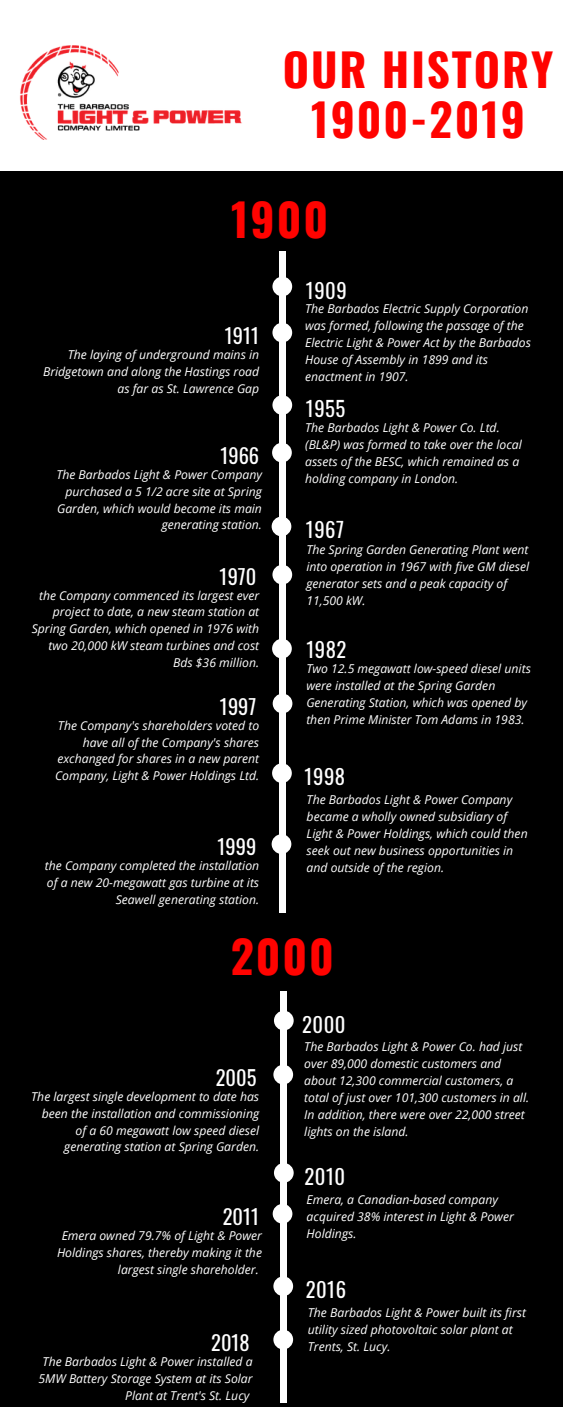
<style>
.page{position:relative;width:563px;height:1407px;background:#fff}
.page>*{position:absolute;margin:0;border:0;box-sizing:border-box;transform-origin:0 0}
.t1{font:700 45px/50.6px "Oswald";letter-spacing:.045em;color:#ff0300;text-align:center}
.t2{font:20.62px "Oswald";letter-spacing:.02em;color:#fff}
.t3{font:20.38px "Oswald";color:#fff}
.t4{font:italic 12.12px/16.9px "Open Sans";color:#fff}
</style>
<div class="page">
<div style="left:0;top:171px;width:562px;height:759px;background:#000"></div>
<div style="left:0;top:917px;width:562px;height:489px;background:#000"></div>
<div style="left:279px;top:251px;width:6px;height:661px;background:#fff"></div>
<div style="left:272px;top:277px;width:20px;height:19px;background:#fff;border-radius:50%"></div>
<div style="left:272px;top:323px;width:20px;height:19px;background:#fff;border-radius:50%"></div>
<div style="left:272px;top:693px;width:20px;height:20px;background:#fff;border-radius:50%"></div>
<div style="left:272px;top:763px;width:20px;height:20px;background:#fff;border-radius:50%"></div>
<div style="left:271px;top:834px;width:20px;height:19px;background:#fff;border-radius:50%"></div>
<div style="left:274px;top:1010px;width:19px;height:20px;background:#fff;border-radius:50%"></div>
<img style="left:20px;top:46px;width:222px;height:94px">
<div style="left:272px;top:395px;width:20px;height:20px;background:#fff;border-radius:50%"></div>
<div style="left:272px;top:443px;width:20px;height:19px;background:#fff;border-radius:50%"></div>
<div style="left:271px;top:516px;width:20px;height:20px;background:#fff;border-radius:50%"></div>
<div style="left:272px;top:565px;width:20px;height:19px;background:#fff;border-radius:50%"></div>
<div style="left:272px;top:638px;width:20px;height:20px;background:#fff;border-radius:50%"></div>
<div style="left:280px;top:990px;width:6px;height:412px;background:#fff"></div>
<div style="left:274px;top:1162px;width:19px;height:20px;background:#fff;border-radius:50%"></div>
<div style="left:272px;top:1203px;width:20px;height:20px;background:#fff;border-radius:50%"></div>
<div style="left:273px;top:1276px;width:20px;height:19px;background:#fff;border-radius:50%"></div>
<div style="left:273px;top:1329px;width:20px;height:20px;background:#fff;border-radius:50%"></div>
<div style="left:273px;top:1064px;width:20px;height:20px;background:#fff;border-radius:50%"></div>
<h1 class="t1" style="left:283px;top:42px;width:272px">OUR HISTORY<br>1900-2019</h1>
<h1 class="t1" style="left:231px;top:193px;width:99px">1900</h1>
<h3 class="t3" style="left:225px;top:319px;width:36px">1911</h3>
<p class="t4" style="left:43px;top:345px;width:217px;text-align:right">The laying of underground mains in<br>Bridgetown and along the Hastings road as far as St. Lawrence Gap</p>
<h3 class="t3" style="left:220px;top:439px;width:40px">1966</h3>
<p class="t4" style="left:56px;top:465px;width:207px;text-align:right">The Barbados Light &amp; Power Company purchased a 5 1/2 acre site at Spring<br>Garden, which would become its main generating station.</p>
<h3 class="t3" style="left:219px;top:560px;width:38px">1970</h3>
<p class="t4" style="left:32px;top:586px;width:229px;text-align:right">the Company commenced its largest ever project to date, a new steam station at Spring Garden, which opened in 1976 with two 20,000 kW steam turbines and cost Bds $36 million.</p>
<h3 class="t3" style="left:220px;top:690px;width:38px">1997</h3>
<p class="t4" style="left:55px;top:716px;width:205px;text-align:right">The Company's shareholders voted to have all of the Company's shares exchanged for shares in a new parent Company, Light &amp; Power Holdings Ltd.</p>
<h3 class="t3" style="left:217px;top:831px;width:40px">1999</h3>
<p class="t4" style="left:45px;top:857px;width:216px;text-align:right">the Company completed the installation of a new 20-megawatt gas turbine at its<br>Seawell generating station.</p>
<h2 class="t2" style="left:306px;top:274px;width:42px">1909</h2>
<p class="t4" style="left:305px;top:300px;width:227px">The Barbados Electric Supply Corporation was formed, following the passage of the Electric Light &amp; Power Act by the Barbados House of Assembly in 1899 and its enactment in 1907.</p>
<h2 class="t2" style="left:306px;top:392px;width:41px">1955</h2>
<p class="t4" style="left:305px;top:419px;width:218px">The Barbados Light &amp; Power Co. Ltd. (BL&amp;P) was formed to take over the local assets of the BESC, which remained as a holding company in London.</p>
<h2 class="t2" style="left:306px;top:514px;width:40px">1967</h2>
<p class="t4" style="left:306px;top:541px;width:224px">The Spring Garden Generating Plant went into operation in 1967 with five GM diesel generator sets and a peak capacity of<br>11,500 kW.</p>
<h2 class="t2" style="left:306px;top:633px;width:41px">1982</h2>
<p class="t4" style="left:306px;top:660px;width:226px">Two 12.5 megawatt low-speed diesel units were installed at the Spring Garden Generating Station, which was opened by then Prime Minister Tom Adams in 1983.</p>
<h2 class="t2" style="left:304px;top:760px;width:42px">1998</h2>
<p class="t4" style="left:306px;top:790px;width:222px">The Barbados Light &amp; Power Company became a wholly owned subsidiary of Light &amp; Power Holdings, which could then seek out new business opportunities in and outside of the region.</p>
<h1 class="t1" style="left:230px;top:929px;width:105px">2000</h1>
<h3 class="t3" style="left:216px;top:1061px;width:42px">2005</h3>
<p class="t4" style="left:31px;top:1087px;width:229px;text-align:right">The largest single development to date has been the installation and commissioning of a 60 megawatt low speed diesel generating station at Spring Garden.</p>
<h3 class="t3" style="left:223px;top:1200px;width:38px">2011</h3>
<p class="t4" style="left:57px;top:1226px;width:206px;text-align:right">Emera owned 79.7% of Light &amp; Power<br>Holdings shares, thereby making it the largest single shareholder.</p>
<h2 class="t2" style="left:302px;top:1007px;width:45px">2000</h2>
<p class="t4" style="left:304px;top:1038px;width:226px">The Barbados Light &amp; Power Co. had just over 89,000 domestic customers and about 12,300 commercial customers, a total of just over 101,300 customers in all.<br>In addition, there were over 22,000 street lights on the island.</p>
<h2 class="t2" style="left:304px;top:1160px;width:42px">2010</h2>
<p class="t4" style="left:306px;top:1190px;width:209px">Emera, a Canadian-based company acquired 38% interest in Light &amp; Power<br>Holdings.</p>
<h2 class="t2" style="left:306px;top:1273px;width:42px">2016</h2>
<p class="t4" style="left:308px;top:1303px;width:220px">The Barbados Light &amp; Power built its first utility sized photovoltaic solar plant at</p>
<h3 class="t3" style="left:211px;top:1326px;width:40px">2018</h3>
<p class="t4" style="left:308px;top:1337px;width:84px">Trents, St. Lucy.</p>
<p class="t4" style="left:39px;top:1352px;width:215px;text-align:right">The Barbados Light &amp; Power installed a<br>5MW Battery Storage System at its Solar<br>Plant at Trent's St. Lucy</p>
</div>
